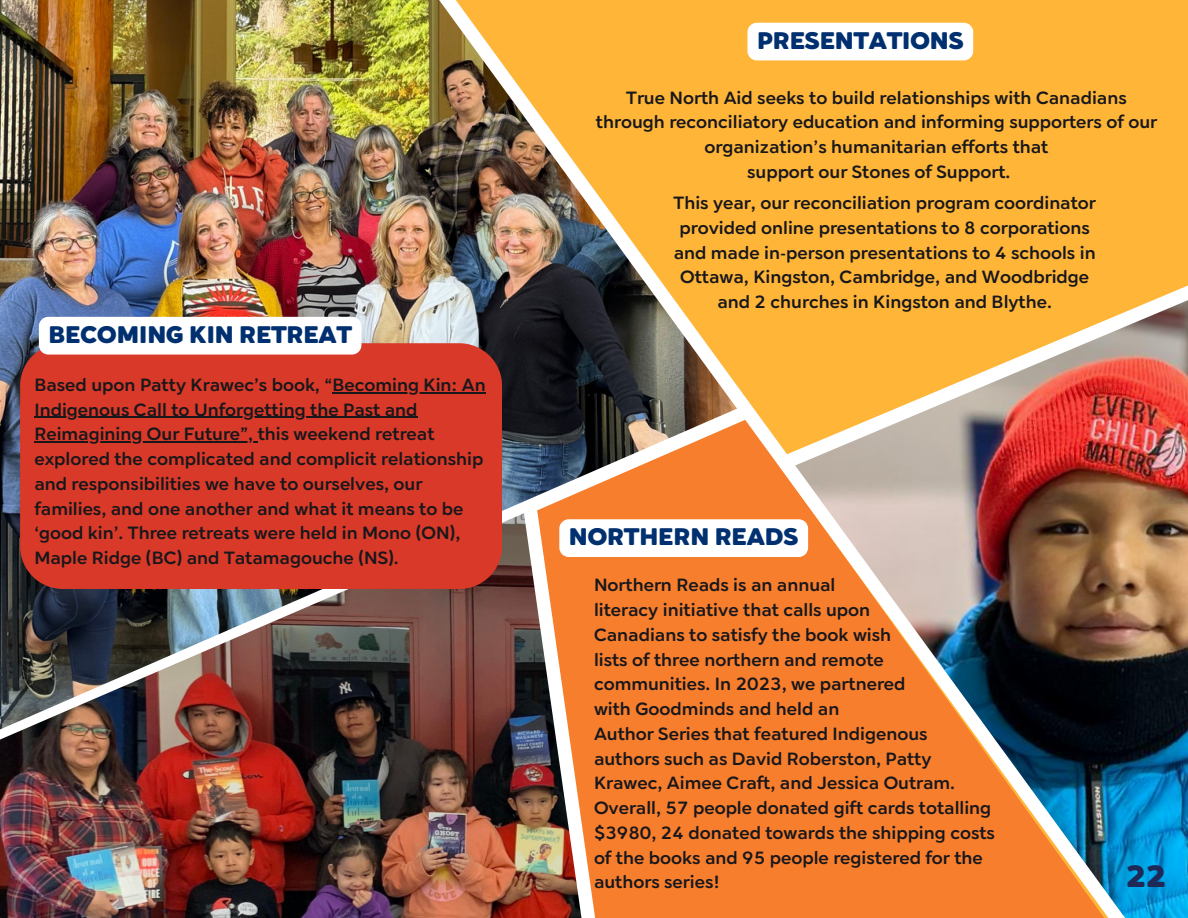
<style>
.page{position:relative;width:1188px;height:918px;background:#fff}
.page>*{position:absolute;margin:0;border:0;box-sizing:border-box;transform-origin:0 0}
.t1{font:900 30.75px "Cerco DEMO";color:#1e2958}
.t2{font:900 24px "Cerco DEMO";color:#013070}
.t3{font:500 17.7px/24.8px "Cerco DEMO";color:#18171b}
</style>
<div class="page">
<img style="left:0;top:0;width:404px;height:282px">
<img style="left:0;top:295px;width:404px;height:216px">
<img style="left:1149px;top:481px;width:39px;height:437px">
<img style="left:404px;top:0;width:745px;height:918px">
<img style="left:0;top:511px;width:515px;height:407px">
<div style="left:20px;top:343px;width:482px;height:246px;background:#d93928"></div>
<img style="left:765px;top:199px;width:423px;height:282px">
<img style="left:515px;top:496px;width:124px;height:422px">
<svg style="left:747px;top:23px;width:226px;height:37px"></svg>
<hr style="left:332px;top:392px;width:154px;height:1px;background:#18171b">
<hr style="left:34px;top:417px;width:384px;height:1px;background:#18171b">
<hr style="left:34px;top:442px;width:224px;height:1px;background:#18171b">
<svg style="left:39px;top:317px;width:322px;height:38px"></svg>
<h2 class="t2" style="left:48px;top:320px;width:305px">BECOMING KIN RETREAT</h2>
<p class="t3" style="left:34px;top:372px;width:453px">Based upon Patty Krawec’s book, “Becoming Kin: An</p>
<p class="t3" style="left:34px;top:397px;width:385px">Indigenous Call to Unforgetting the Past and</p>
<h1 class="t3" style="left:34px;top:422px;width:450px">Reimagining Our Future”, this weekend retreat explored the complicated and complicit relationship and responsibilities we have to ourselves, our families, and one another and what it means to be ‘good kin’. Three retreats were held in Mono (ON), Maple Ridge (BC) and Tatamagouche (NS).</h1>
<p class="t2" style="left:757px;top:26px;width:208px">PRESENTATIONS</p>
<p class="t3" style="left:596px;top:85px;width:563px;text-align:center">True North Aid seeks to build relationships with Canadians through reconciliatory education and informing supporters of our organization’s humanitarian efforts that</p>
<p class="t3" style="left:747px;top:159px;width:265px">support our Stones of Support.</p>
<p class="t3" style="left:674px;top:191px;width:424px;text-align:center">This year, our reconciliation program coordinator provided online presentations to 8 corporations and made in-person presentations to 4 schools in Ottawa, Kingston, Cambridge, and Woodbridge and 2 churches in Kingston and Blythe.</p>
<p class="t2" style="left:569px;top:523px;width:231px">NORTHERN READS</p>
<p class="t3" style="left:594px;top:573px;width:243px">Northern Reads is an annual</p>
<p class="t3" style="left:594px;top:597px;width:278px">literacy initiative that calls upon</p>
<p class="t3" style="left:594px;top:622px;width:299px">Canadians to satisfy the book wish</p>
<p class="t3" style="left:594px;top:647px;width:313px">lists of three northern and remote communities. In 2023, we partnered</p>
<p class="t3" style="left:594px;top:696px;width:247px">with Goodminds and held an</p>
<h1 class="t3" style="left:594px;top:721px;width:335px">Author Series that featured Indigenous</h1>
<p class="t3" style="left:594px;top:746px;width:403px">authors such as David Roberston, Patty Krawec, Aimee Craft, and Jessica Outram.<br>Overall, 57 people donated gift cards totalling $3980, 24 donated towards the shipping costs of the books and 95 people registered for the authors series!</p>
<h1 class="t1" style="left:1126px;top:858px;width:41px">22</h1>
</div>
